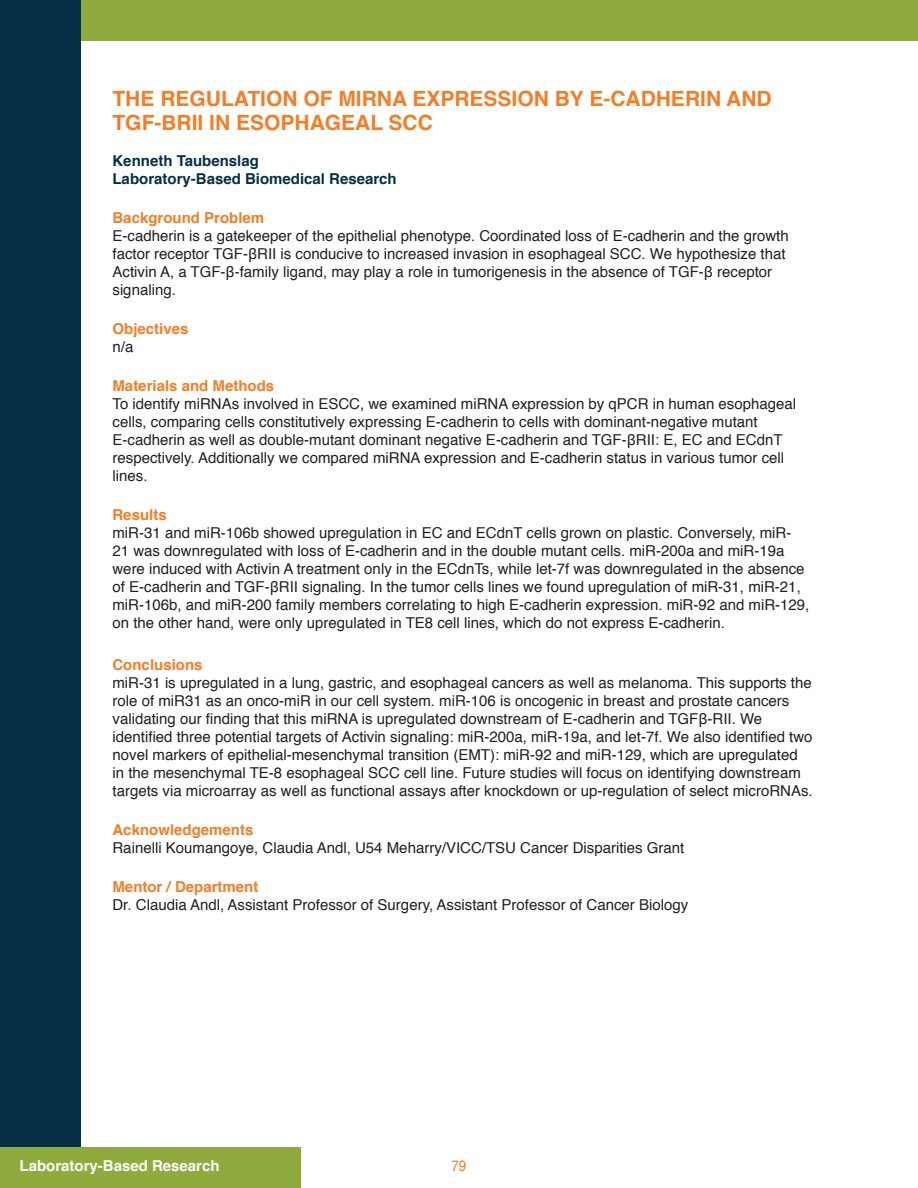
<style>
.page{position:relative;width:918px;height:1188px;background:#fff}
.page>*{position:absolute;margin:0;border:0;box-sizing:border-box;transform-origin:0 0}
.Orange_Title_Abstrac{font:700 21px/24px "Helvetica";color:#f47d25}
.t1{font:15px/18px "Helvetica";color:#231f20}
.Orange_Header_Abstra{font:700 15px "Helvetica";color:#f47d25}
.Blue_Name_Area{font:700 15px "Helvetica";color:#052f45}
.t2{font:700 15px "Helvetica";color:#fff}
.t3{font:15px "Helvetica";color:#f47d25;scale:.9 1}
</style>
<div class="page">
<div style="left:0;top:0;width:81px;height:1157px;background:#052f45"></div>
<div style="left:0;top:1148px;width:300px;height:40px;background:#8fab3d"></div>
<div style="left:81px;top:0;width:837px;height:40px;background:#8fab3d"></div>
<p class="Orange_Title_Abstrac" style="left:112px;top:87px;width:661px">THE REGULATION OF MIRNA EXPRESSION BY E-CADHERIN AND<br>TGF-ΒRII IN ESOPHAGEAL SCC</p>
<p class="Blue_Name_Area" style="left:112px;top:148px;width:148px">Kenneth Taubenslag</p>
<p class="Blue_Name_Area" style="left:112px;top:166px;width:286px">Laboratory-Based Biomedical Research</p>
<p class="Orange_Header_Abstra" style="left:112px;top:205px;width:153px">Background Problem</p>
<p class="t1" style="left:112px;top:227px;width:678px">E-cadherin is a gatekeeper of the epithelial phenotype. Coordinated loss of E-cadherin and the growth factor receptor TGF-βRII is conducive to increased invasion in esophageal SCC. We hypothesize that Activin A, a TGF-β-family ligand, may play a role in tumorigenesis in the absence of TGF-β receptor signaling.</p>
<p class="Orange_Header_Abstra" style="left:112px;top:316px;width:77px">Objectives</p>
<p class="t1" style="left:112px;top:338px;width:22px">n/a</p>
<p class="Orange_Header_Abstra" style="left:112px;top:373px;width:163px">Materials and Methods</p>
<p class="t1" style="left:112px;top:395px;width:685px">To identify miRNAs involved in ESCC, we examined miRNA expression by qPCR in human esophageal cells, comparing cells constitutively expressing E-cadherin to cells with dominant-negative mutant E-cadherin as well as double-mutant dominant negative E-cadherin and TGF-βRII: E, EC and ECdnT respectively. Additionally we compared miRNA expression and E-cadherin status in various tumor cell lines.</p>
<p class="Orange_Header_Abstra" style="left:112px;top:502px;width:56px">Results</p>
<p class="t1" style="left:112px;top:524px;width:698px">miR-31 and miR-106b showed upregulation in EC and ECdnT cells grown on plastic. Conversely, miR-21 was downregulated with loss of E-cadherin and in the double mutant cells. miR-200a and miR-19a were induced with Activin A treatment only in the ECdnTs, while let-7f was downregulated in the absence of E-cadherin and TGF-βRII signaling. In the tumor cells lines we found upregulation of miR-31, miR-21, miR-106b, and miR-200 family members correlating to high E-cadherin expression. miR-92 and miR-129, on the other hand, were only upregulated in TE8 cell lines, which do not express E-cadherin.</p>
<p class="Orange_Header_Abstra" style="left:112px;top:652px;width:92px">Conclusions</p>
<p class="t1" style="left:112px;top:674px;width:702px">miR-31 is upregulated in a lung, gastric, and esophageal cancers as well as melanoma. This supports the role of miR31 as an onco-miR in our cell system. miR-106 is oncogenic in breast and prostate cancers validating our finding that this miRNA is upregulated downstream of E-cadherin and TGFβ-RII. We identified three potential targets of Activin signaling: miR-200a, miR-19a, and let-7f. We also identified two novel markers of epithelial-mesenchymal transition (EMT): miR-92 and miR-129, which are upregulated in the mesenchymal TE-8 esophageal SCC cell line. Future studies will focus on identifying downstream targets via microarray as well as functional assays after knockdown or up-regulation of select microRNAs.</p>
<p class="Orange_Header_Abstra" style="left:112px;top:817px;width:142px">Acknowledgements</p>
<p class="t1" style="left:112px;top:839px;width:573px">Rainelli Koumangoye, Claudia Andl, U54 Meharry/VICC/TSU Cancer Disparities Grant</p>
<p class="Orange_Header_Abstra" style="left:112px;top:874px;width:147px">Mentor / Department</p>
<p class="t1" style="left:112px;top:896px;width:577px">Dr. Claudia Andl, Assistant Professor of Surgery, Assistant Professor of Cancer Biology</p>
<p class="t2" style="left:20px;top:1153px;width:202px">Laboratory-Based Research</p>
<p class="t3" style="left:451px;top:1154px;width:18px">79</p>
</div>
